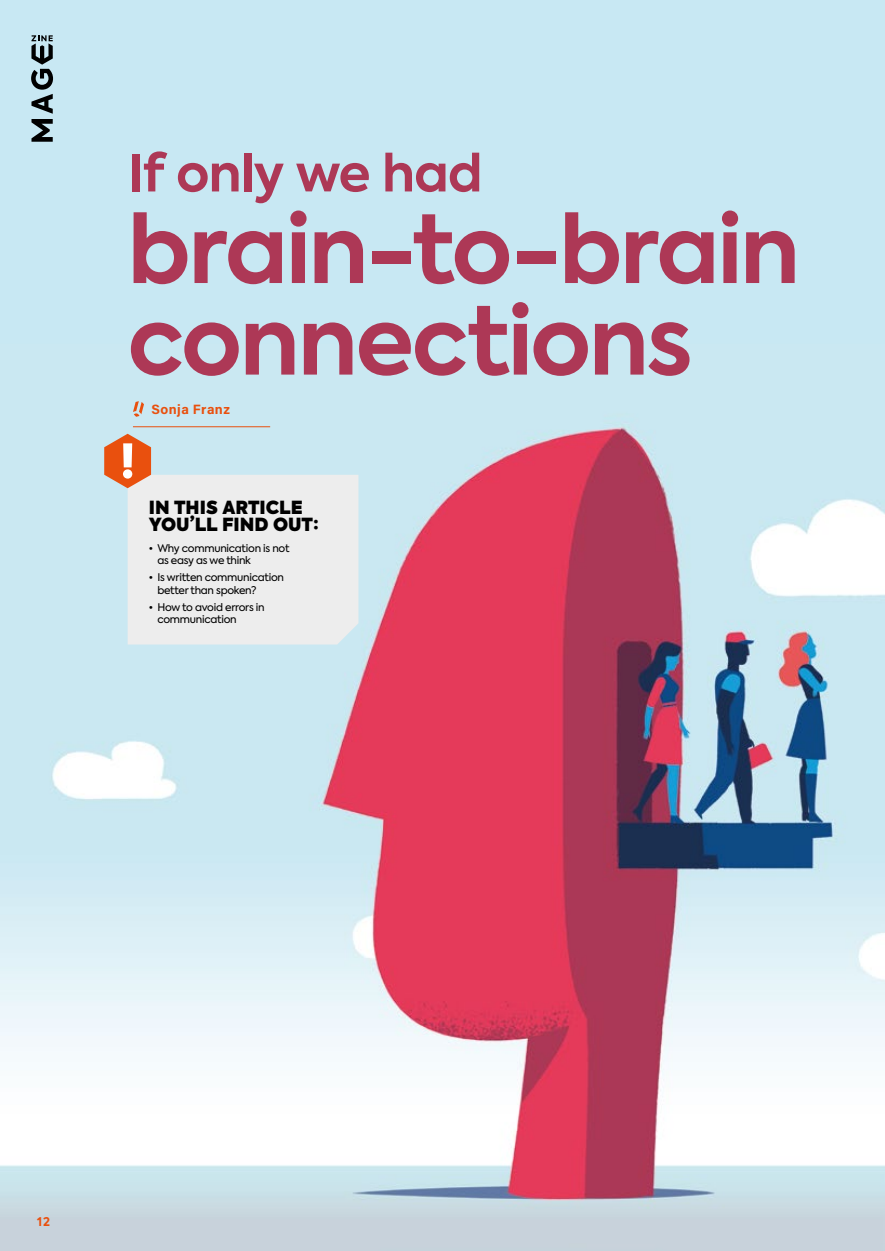
<style>
.page{position:relative;width:885px;height:1251px;background:#fff}
.page>*{position:absolute;margin:0;border:0;box-sizing:border-box;transform-origin:0 0}
.t1{font:700 93px/91.5px "Axiforma";letter-spacing:-.025em;color:#ad3856}
.t2{font:700 51px "Axiforma";letter-spacing:-.015em;color:#ad3856}
.t3{font:800 18px/16.5px "Axiforma";color:#000}
.t4{font:700 13.5px "Acumin Pro";letter-spacing:.035em;color:#e9500e}
.t5{font:700 12px "Axiforma";color:#e9500e}
.t6{font:10.5px/12.6px "Axiforma";letter-spacing:-.025em;color:#000}
</style>
<div class="page">
<img style="left:0;top:0;width:884px;height:1250px">
<hr style="left:133px;top:426px;width:137px;height:1px;background:#e9500e">
<svg style="left:133px;top:401px;width:11px;height:16px"></svg>
<svg style="left:104px;top:433px;width:254px;height:211px"></svg>
<svg style="left:31px;top:35px;width:22px;height:107px"></svg>
<h2 class="t2" style="left:128px;top:138px;width:356px">If only we had</h2>
<h1 class="t1" style="left:128px;top:205px;width:673px">brain-to-brain connections</h1>
<p class="t4" style="left:151px;top:399px;width:80px">Sonja Franz</p>
<h3 class="t3" style="left:149px;top:499px;width:171px">IN THIS ARTICLE<br>YOU’LL FIND OUT:</h3>
<p class="t6" style="left:157px;top:541px;width:134px;text-indent:-9px">• Why communication is not as easy as we think</p>
<p class="t6" style="left:157px;top:571px;width:128px;text-indent:-9px">• Is written communication better than spoken?</p>
<p class="t6" style="left:157px;top:600px;width:109px;text-indent:-9px">• How to avoid errors in communication</p>
<p class="t5" style="left:37px;top:1212px;width:14px">12</p>
</div>
